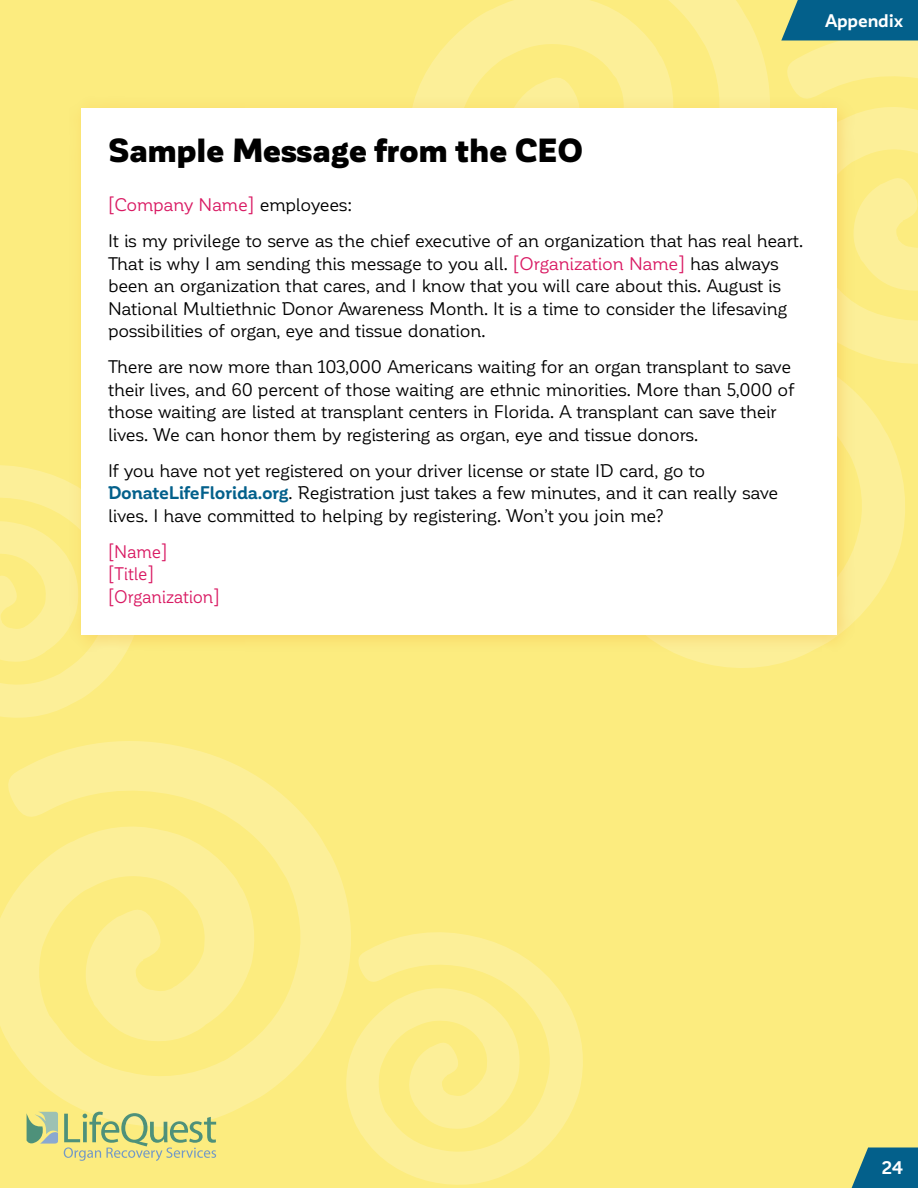
<style>
.page{position:relative;width:918px;height:1188px;background:#fcec7f}
.page>*{position:absolute;margin:0;border:0;box-sizing:border-box;transform-origin:0 0}
.t1{font:900 33px "Corporative Sans";letter-spacing:-.01em;color:#000}
.t2{font:18px/22.5px "Corporative Soft";letter-spacing:-.02em;color:#000}
.t3{font:18px/22.5px "Corporative Soft";letter-spacing:-.02em;color:#d91a63;scale:.95 1}
.t4{font:700 18px "Corporative Sans";letter-spacing:-.005em;color:#fff}
.s1{color:#d91a63}
.s2{font-weight:700;color:#03608b}
</style>
<div class="page">
<svg style="left:0;top:741px;width:351px;height:386px;fill:#fcef98"></svg>
<svg style="left:0;top:465px;width:126px;height:253px"></svg>
<svg style="left:416px;top:0;width:354px;height:96px;fill:#fcef98"></svg>
<svg style="left:781px;top:40px;width:137px;height:324px;fill:#fcef98"></svg>
<svg style="left:673px;top:338px;width:232px;height:330px;fill:#fcef98"></svg>
<svg style="left:346px;top:932px;width:237px;height:253px;fill:#fcef98"></svg>
<div style="left:781px;top:0;width:137px;height:40px;background:#03608b"></div>
<svg style="left:27px;top:1112px;width:31px;height:32px"></svg>
<svg style="left:64px;top:1112px;width:152px;height:49px"></svg>
<svg style="left:852px;top:1148px;width:66px;height:40px;background:#207089"></svg>
<div style="left:69px;top:96px;width:786px;height:556px;background:#f1a01f;opacity:.3"></div>
<div style="left:81px;top:108px;width:756px;height:526px;background:#fff"></div>
<p class="t4" style="left:825px;top:11px;width:79px">Appendix</p>
<h1 class="t1" style="left:108px;top:132px;width:476px">Sample Message from the CEO</h1>
<p class="t2" style="left:108px;top:187px;width:697px;line-height:36px"><span class="s1">[Company Name]</span> employees:<br>It is my privilege to serve as the chief executive of an organization that has real heart.</p>
<p class="t2" style="left:108px;top:252px;width:681px">That is why I am sending this message to you all. <span class="s1">[Organization Name]</span> has always been an organization that cares, and I know that you will care about this. August is National Multiethnic Donor Awareness Month. It is a time to consider the lifesaving possibilities of organ, eye and tissue donation.</p>
<p class="t2" style="left:108px;top:356px;width:688px">There are now more than 103,000 Americans waiting for an organ transplant to save their lives, and 60 percent of those waiting are ethnic minorities. More than 5,000 of those waiting are listed at transplant centers in Florida. A transplant can save their lives. We can honor them by registering as organ, eye and tissue donors.</p>
<p class="t2" style="left:108px;top:459px;width:672px">If you have not yet registered on your driver license or state ID card, go to<br><span class="s2">DonateLifeFlorida.org</span>. Registration just takes a few minutes, and it can really save lives. I have committed to helping by registering. Won’t you join me?</p>
<p class="t3" style="left:108px;top:540px;width:119px">[Name]<br>[Title] [Organization]</p>
<p class="t4" style="left:881px;top:1158px;width:23px">24</p>
</div>
